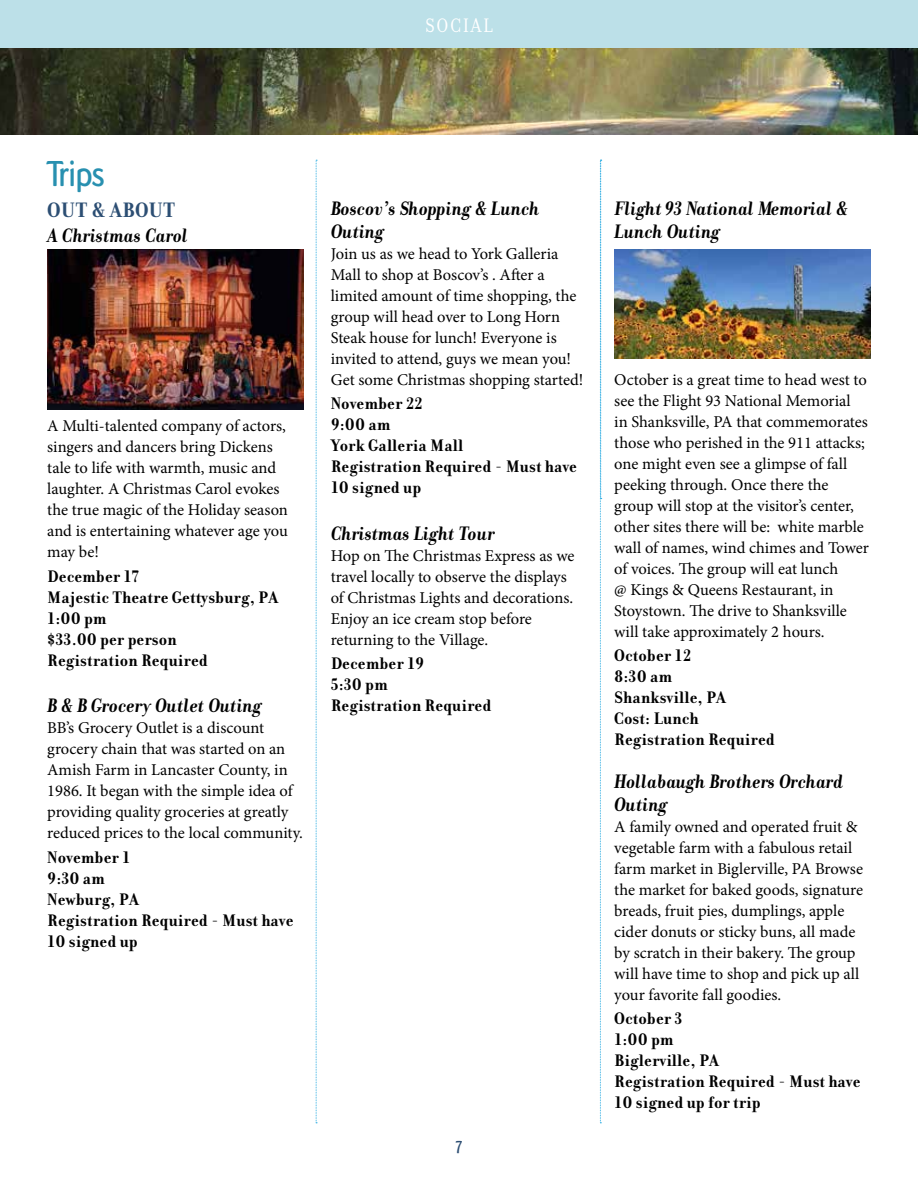
<style>
.page{position:relative;width:918px;height:1188px;background:#fff}
.page>*{position:absolute;margin:0;border:0;box-sizing:border-box;transform-origin:0 0}
.t1{font:500 condensed 37.5px "Dundee";color:#2890b0}
.t2{font:700 22.5px "Donatora";color:#2c4e73}
.t3{font:italic 700 21px/22.5px "Donatora";color:#000}
.t4{font:21px "Donatora";letter-spacing:.08em;color:#fff}
.t5{font:700 18px/21px "Donatora";color:#000}
.t6{font:500 condensed 18px "Dundee";color:#2c4e73}
.t7{font:16.5px/21px "Minion Pro";color:#000}
</style>
<div class="page">
<svg style="left:316px;top:160px;width:1px;height:963px"></svg>
<svg style="left:600px;top:160px;width:2px;height:963px"></svg>
<img style="left:0;top:47px;width:918px;height:88px">
<div style="left:0;top:0;width:918px;height:47px;background:#bce0e8"></div>
<img style="left:614px;top:250px;width:257px;height:109px">
<img style="left:47px;top:250px;width:257px;height:159px">
<p class="t4" style="left:425px;top:14px;width:69px">SOCIAL</p>
<h1 class="t1" style="left:47px;top:152px;width:59px">Trips</h1>
<h2 class="t2" style="left:47px;top:197px;width:130px">OUT &amp; ABOUT</h2>
<p class="t3" style="left:47px;top:225px;width:142px">A Christmas Carol</p>
<p class="t7" style="left:47px;top:416px;width:242px">A Multi-talented company of actors, singers and dancers bring Dickens tale to life with warmth, music and laughter. A Christmas Carol evokes the true magic of the Holiday season and is entertaining whatever age you may be!</p>
<p class="t5" style="left:47px;top:566px;width:233px">December 17<br>Majestic Theatre Gettysburg, PA<br>1:00 pm<br>$33.00 per person<br>Registration Required</p>
<p class="t3" style="left:47px;top:695px;width:216px">B &amp; B Grocery Outlet Outing</p>
<p class="t7" style="left:47px;top:718px;width:257px">BB’s Grocery Outlet is a discount grocery chain that was started on an Amish Farm in Lancaster County, in 1986. It began with the simple idea of providing quality groceries at greatly reduced prices to the local community.</p>
<p class="t5" style="left:47px;top:847px;width:248px">November 1<br>9:30 am<br>Newburg, PA<br>Registration Required - Must have<br>10 signed up</p>
<p class="t3" style="left:331px;top:197px;width:210px">Boscov’s Shopping &amp; Lunch<br>Outing</p>
<p class="t7" style="left:331px;top:243px;width:254px">Join us as we head to York Galleria Mall to shop at Boscov’s . After a limited amount of time shopping, the group will head over to Long Horn Steak house for lunch! Everyone is invited to attend, guys we mean you!<br>Get some Christmas shopping started!</p>
<p class="t5" style="left:331px;top:393px;width:248px">November 22<br>9:00 am<br>York Galleria Mall<br>Registration Required - Must have<br>10 signed up</p>
<p class="t3" style="left:331px;top:522px;width:166px">Christmas Light Tour</p>
<p class="t7" style="left:331px;top:545px;width:245px">Hop on The Christmas Express as we travel locally to observe the displays of Christmas Lights and decorations.<br>Enjoy an ice cream stop before returning to the Village.</p>
<p class="t5" style="left:331px;top:653px;width:162px">December 19<br>5:30 pm<br>Registration Required</p>
<p class="t6" style="left:455px;top:1137px;width:10px">7</p>
<p class="t3" style="left:614px;top:197px;width:235px">Flight 93 National Memorial &amp;<br>Lunch Outing</p>
<p class="t7" style="left:614px;top:369px;width:256px">October is a great time to head west to see the Flight 93 National Memorial<br>in Shanksville, PA that commemorates those who perished in the 911 attacks; one might even see a glimpse of fall peeking through. Once there the group will stop at the visitor’s center, other sites there will be: white marble wall of names, wind chimes and Tower of voices. The group will eat lunch<br>@ Kings &amp; Queens Restaurant, in Stoystown. The drive to Shanksville will take approximately 2 hours.</p>
<p class="t5" style="left:614px;top:645px;width:162px">October 12<br>8:30 am<br>Shanksville, PA<br>Cost: Lunch<br>Registration Required</p>
<p class="t3" style="left:614px;top:771px;width:231px">Hollabaugh Brothers Orchard<br>Outing</p>
<p class="t7" style="left:614px;top:816px;width:250px">A family owned and operated fruit &amp; vegetable farm with a fabulous retail farm market in Biglerville, PA Browse the market for baked goods, signature breads, fruit pies, dumplings, apple cider donuts or sticky buns, all made by scratch in their bakery. The group will have time to shop and pick up all your favorite fall goodies.</p>
<p class="t5" style="left:614px;top:1008px;width:248px">October 3<br>1:00 pm<br>Biglerville, PA<br>Registration Required - Must have<br>10 signed up for trip</p>
</div>
